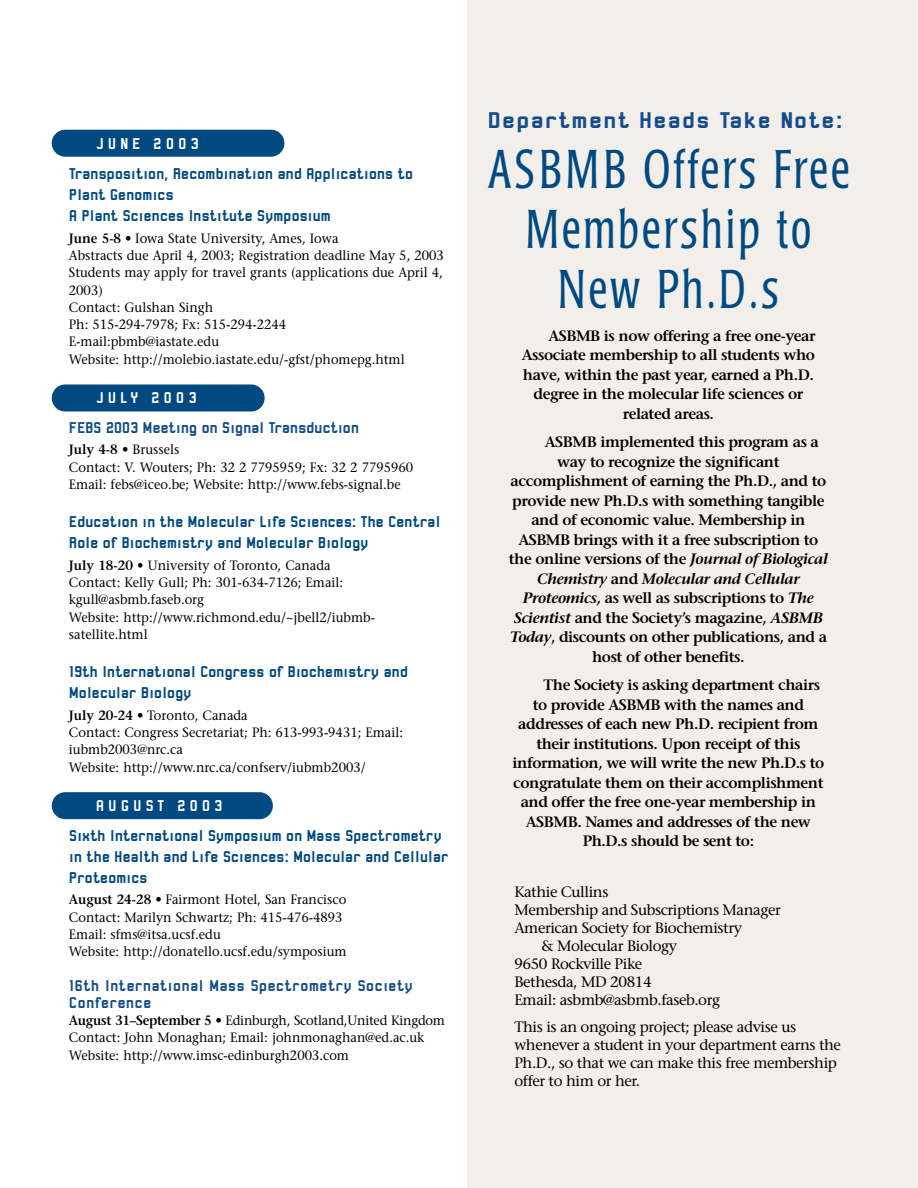
<style>
.page{position:relative;width:918px;height:1188px;background:#fff}
.page>*{position:absolute;margin:0;border:0;box-sizing:border-box;transform-origin:0 0}
.t1{font:300 condensed 54px/60px "Poppl Laudatio";letter-spacing:.075em;color:#004a81;text-align:center;scale:.85 1}
.t2{font:700 24px "Robust ICG";letter-spacing:.025em;color:#144c8a;scale:1.1 1}
.t3{font:700 16.5px/21px "Robust ICG";letter-spacing:-.025em;color:#004a81}
.t4{font:700 16.5px/17.2px "Robust ICG";color:#144c8a}
.t5{font:700 16.5px "Robust ICG";letter-spacing:-.025em;color:#144c8a}
.t6{font:700 16.5px "Robust ICG";letter-spacing:.23em;color:#fff}
.t7{font:600 15px "Stone Serif";letter-spacing:-.03em;color:#000}
.t8{font:15px/18px "Stone Serif";letter-spacing:-.03em;color:#000}
.t9{font:italic 600 15px "Stone Serif";letter-spacing:-.03em;color:#000}
.t10{font:13.5px/17.2px "Stone Serif";color:#000;scale:.95 1}
.s1{font-weight:600}
.s2{font-style:italic}
.s3{font-style:normal}
</style>
<div class="page">
<div style="left:52px;top:130px;width:232px;height:27px;background:#004a81;border-radius:14px"></div>
<div style="left:52px;top:792px;width:221px;height:27px;background:#004a81;border-radius:14px"></div>
<div style="left:52px;top:384px;width:213px;height:27px;background:#004a81;border-radius:14px"></div>
<div style="left:467px;top:0;width:451px;height:1188px;background:#f2eeea"></div>
<p class="t6" style="left:96px;top:137px;width:105px">JUNE 2003</p>
<p class="t3" style="left:69px;top:165px;width:346px">Transposition, Recombination and Applications to<br>Plant Genomics<br>A Plant Sciences Institute Symposium</p>
<p class="t10" style="left:69px;top:231px;width:396px"><span class="s1">June 5-8 •</span> Iowa State University, Ames, Iowa<br>Abstracts due April 4, 2003; Registration deadline May 5, 2003<br>Students may apply for travel grants (applications due April 4, 2003)<br>Contact: Gulshan Singh<br>Ph: 515-294-7978; Fx: 515-294-2244<br>E-mail:pbmb@iastate.edu<br>Website: http://molebio.iastate.edu/-gfst/phomepg.html</p>
<p class="t6" style="left:96px;top:391px;width:102px">JULY 2003</p>
<p class="t5" style="left:69px;top:421px;width:292px">FEBS 2003 Meeting on Signal Transduction</p>
<p class="t10" style="left:69px;top:442px;width:364px"><span class="s1">July 4-8 •</span> Brussels<br>Contact: V. Wouters; Ph: 32 2 7795959; Fx: 32 2 7795960<br>Email: febs@iceo.be; Website: http://www.febs-signal.be</p>
<p class="t3" style="left:69px;top:513px;width:373px">Education in the Molecular Life Sciences: The Central<br>Role of Biochemistry and Molecular Biology</p>
<p class="t10" style="left:69px;top:558px;width:324px"><span class="s1">July 18-20 •</span> University of Toronto, Canada Contact: Kelly Gull; Ph: 301-634-7126; Email: kgull@asbmb.faseb.org<br>Website: http://www.richmond.edu/~jbell2/iubmb&shy;satellite.html</p>
<p class="t3" style="left:69px;top:663px;width:341px">19th International Congress of Biochemistry and<br>Molecular Biology</p>
<p class="t10" style="left:69px;top:708px;width:353px"><span class="s1">July 20-24 •</span> Toronto, Canada<br>Contact: Congress Secretariat; Ph: 613-993-9431; Email: iubmb2003@nrc.ca<br>Website: http://www.nrc.ca/confserv/iubmb2003/</p>
<p class="t6" style="left:96px;top:799px;width:128px">AUGUST 2003</p>
<p class="t3" style="left:69px;top:826px;width:381px">Sixth International Symposium on Mass Spectrometry in the Health and Life Sciences: Molecular and Cellular<br>Proteomics</p>
<p class="t10" style="left:69px;top:893px;width:294px"><span class="s1">August 24-28 •</span> Fairmont Hotel, San Francisco Contact: Marilyn Schwartz; Ph: 415-476-4893<br>Email: sfms@itsa.ucsf.edu<br>Website: http://donatello.ucsf.edu/symposium</p>
<p class="t4" style="left:69px;top:978px;width:346px">16th International Mass Spectrometry Society<br>Conference</p>
<p class="t10" style="left:69px;top:1013px;width:397px"><span class="s1">August 31–September 5 •</span> Edinburgh, Scotland,United Kingdom<br>Contact: John Monaghan; Email: johnmonaghan@ed.ac.uk<br>Website: http://www.imsc-edinburgh2003.com</p>
<h2 class="t2" style="left:487px;top:111px;width:325px">Department Heads Take Note:</h2>
<h1 class="t1" style="left:488px;top:143px;width:427px">ASBMB Offers Free<br>Membership to<br>New Ph.D.s</h1>
<p class="t7" style="left:548px;top:330px;width:269px">ASBMB is now offering a free one-year</p>
<p class="t7" style="left:522px;top:349px;width:295px">Associate membership to all students who</p>
<p class="t7" style="left:523px;top:369px;width:293px">have, within the past year, earned a Ph.D.</p>
<p class="t7" style="left:534px;top:388px;width:271px">degree in the molecular life sciences or</p>
<p class="t7" style="left:623px;top:408px;width:93px">related areas.</p>
<p class="t7" style="left:545px;top:436px;width:276px">ASBMB implemented this program as a</p>
<p class="t7" style="left:557px;top:456px;width:224px">way to recognize the significant</p>
<p class="t7" style="left:510px;top:475px;width:317px">accomplishment of earning the Ph.D., and to</p>
<p class="t7" style="left:512px;top:495px;width:314px">provide new Ph.D.s with something tangible</p>
<p class="t7" style="left:531px;top:514px;width:276px">and of economic value. Membership in</p>
<p class="t7" style="left:518px;top:534px;width:302px">ASBMB brings with it a free subscription to</p>
<p class="t7" style="left:509px;top:553px;width:321px">the online versions of the <span class="s2">Journal of Biological</span></p>
<p class="t9" style="left:537px;top:573px;width:264px">Chemistry <span class="s3">and</span> Molecular and Cellular</p>
<p class="t7" style="left:523px;top:592px;width:292px"><span class="s2">Proteomics,</span> as well as subscriptions to <span class="s2">The</span></p>
<p class="t7" style="left:514px;top:612px;width:311px"><span class="s2">Scientist</span> and the Society’s magazine, <span class="s2">ASBMB</span></p>
<p class="t7" style="left:510px;top:631px;width:319px"><span class="s2">Today</span>, discounts on other publications, and a</p>
<p class="t7" style="left:592px;top:651px;width:154px">host of other benefits.</p>
<p class="t7" style="left:544px;top:679px;width:278px">The Society is asking department chairs</p>
<p class="t7" style="left:533px;top:699px;width:273px">to provide ASBMB with the names and</p>
<p class="t7" style="left:518px;top:718px;width:302px">addresses of each new Ph.D. recipient from</p>
<p class="t7" style="left:536px;top:738px;width:266px">their institutions. Upon receipt of this</p>
<p class="t7" style="left:513px;top:757px;width:313px">information, we will write the new Ph.D.s to</p>
<p class="t7" style="left:513px;top:777px;width:312px">congratulate them on their accomplishment</p>
<p class="t7" style="left:521px;top:796px;width:297px">and offer the free one-year membership in</p>
<p class="t7" style="left:526px;top:816px;width:287px">ASBMB. Names and addresses of the new</p>
<p class="t7" style="left:583px;top:835px;width:173px">Ph.D.s should be sent to:</p>
<p class="t8" style="left:514px;top:884px;width:96px">Kathie Cullins</p>
<p class="t8" style="left:514px;top:902px;width:268px">Membership and Subscriptions Manager</p>
<p class="t8" style="left:514px;top:920px;width:229px">American Society for Biochemistry</p>
<p class="t8" style="left:541px;top:938px;width:137px">&amp; Molecular Biology</p>
<p class="t8" style="left:514px;top:956px;width:129px">9650 Rockville Pike</p>
<p class="t8" style="left:514px;top:974px;width:139px">Bethesda, MD 20814</p>
<p class="t8" style="left:514px;top:992px;width:207px">Email: asbmb@asbmb.faseb.org</p>
<p class="t8" style="left:514px;top:1019px;width:328px">This is an ongoing project; please advise us whenever a student in your department earns the Ph.D., so that we can make this free membership offer to him or her.</p>
</div>
